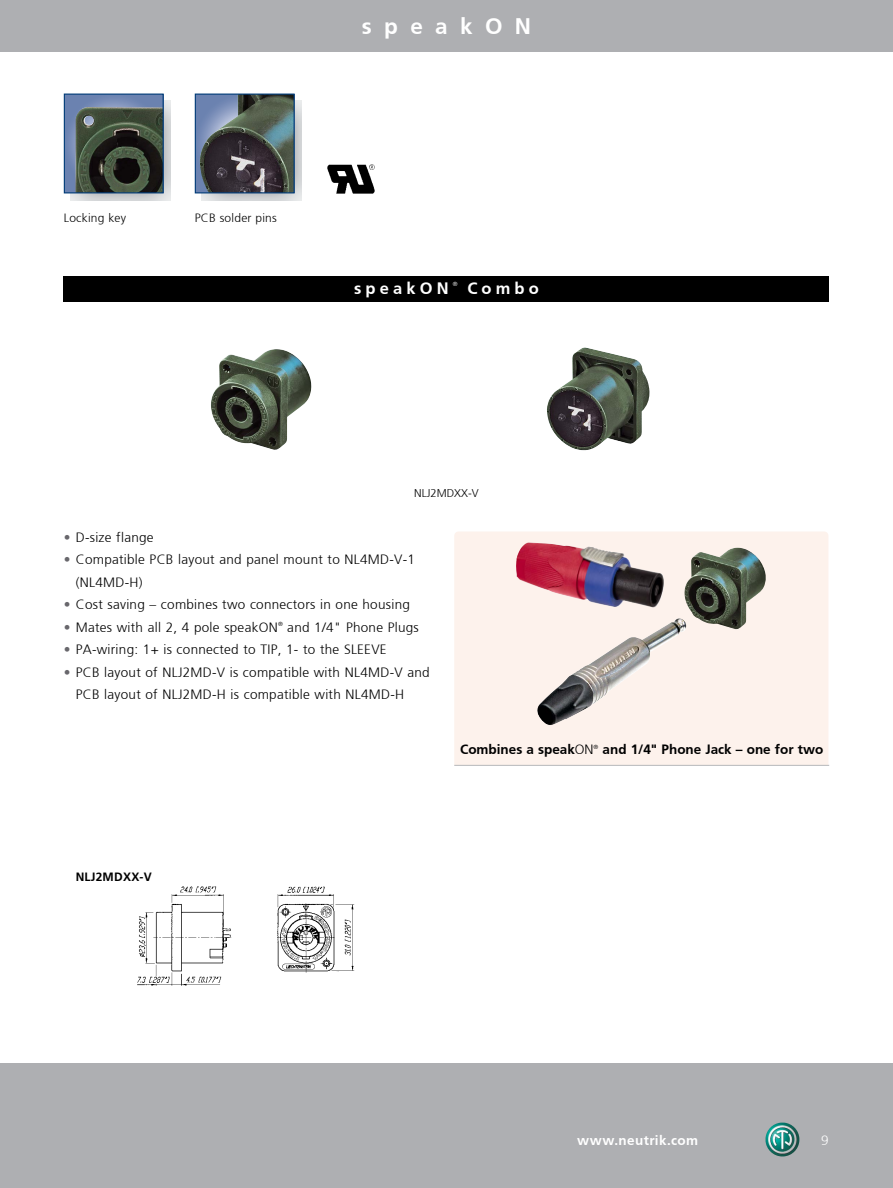
<style>
.page{position:relative;width:893px;height:1188px;background:#fff}
.page>*{position:absolute;margin:0;border:0;box-sizing:border-box;transform-origin:0 0}
.t1{font:700 22.5px "Frutiger";letter-spacing:.55em;color:#fff}
.t2{font:700 16.5px "Frutiger";letter-spacing:.25em;color:#fff}
.t3{font:300 13.5px/22.5px "Frutiger";letter-spacing:.02em;color:#000}
.t4{font:700 13.5px "Frutiger";color:#000}
.t5{font:700 13.5px "Frutiger";letter-spacing:.025em;color:#fff}
.t6{font:300 13.5px "Frutiger";color:#fff}
.t7{font:300 12px "Frutiger";letter-spacing:.02em;color:#000}
.t8{font:700 12px "Frutiger";letter-spacing:.02em;color:#000}
.t9{font:300 11.25px "Frutiger";color:#000}
.t10{font:300 6px "Frutiger";color:#000}
.t11{font:300 6px "Frutiger";color:#fff}
.s1{color:#68676c}
.s2{font-weight:300}
</style>
<div class="page">
<div style="left:13px;top:1063px;width:880px;height:125px;background:#aeafb2"></div>
<img style="left:765px;top:1123px;width:34px;height:33px">
<div style="left:0;top:1063px;width:13px;height:125px;background:#aeafb2"></div>
<div style="left:0;top:0;width:893px;height:51px;background:#aeafb2"></div>
<div style="left:454px;top:532px;width:374px;height:233px;background:#fdf2ec"></div>
<div style="left:64px;top:276px;width:765px;height:26px;background:#000"></div>
<img style="left:211px;top:349px;width:101px;height:101px">
<img style="left:683px;top:548px;width:85px;height:82px">
<img style="left:547px;top:347px;width:103px;height:104px">
<img style="left:137px;top:886px;width:218px;height:100px">
<img style="left:201px;top:100px;width:100px;height:100px">
<div style="left:195px;top:94px;width:99px;height:99px;background:#6b82b0"></div>
<img style="left:200px;top:96px;width:93px;height:95px">
<div style="left:195px;top:94px;width:100px;height:99px;border:1px solid #003c78"></div>
<img style="left:70px;top:100px;width:100px;height:100px">
<svg style="left:66px;top:96px;width:96px;height:95px;background:#7187b3"></svg>
<img style="left:75px;top:107px;width:87px;height:84px">
<div style="left:64px;top:94px;width:100px;height:99px;border:1px solid #003c78"></div>
<img style="left:328px;top:164px;width:47px;height:29px">
<img style="left:534px;top:618px;width:154px;height:109px">
<img style="left:515px;top:543px;width:150px;height:65px">
<hr style="left:454px;top:765px;width:375px;height:1px;background:#b6b8bb">
<p class="t7" style="left:64px;top:211px;width:64px">Locking key</p>
<p class="t7" style="left:195px;top:211px;width:84px">PCB solder pins</p>
<h1 class="t1" style="left:362px;top:13px;width:171px">speakON</h1>
<p class="t2" style="left:354px;top:279px;width:96px">speakON</p>
<p class="t11" style="left:453px;top:280px;width:6px">®</p>
<p class="t2" style="left:467px;top:279px;width:73px">Combo</p>
<p class="t9" style="left:414px;top:487px;width:66px">NLJ2MDXX-V</p>
<p class="t3" style="left:64px;top:526px;width:91px"><span class="s1">•</span> D-size flange</p>
<p class="t3" style="left:76px;top:548px;width:341px;text-indent:-12px"><span class="s1">•</span> Compatible PCB layout and panel mount to NL4MD-V-1 (NL4MD-H)</p>
<p class="t3" style="left:64px;top:593px;width:348px"><span class="s1">•</span> Cost saving – combines two connectors in one housing</p>
<p class="t3" style="left:64px;top:616px;width:215px"><span class="s1">•</span> Mates with all 2, 4 pole speakON</p>
<p class="t10" style="left:278px;top:621px;width:6px">®</p>
<p class="t3" style="left:287px;top:616px;width:133px">and 1/4" Phone Plugs</p>
<p class="t3" style="left:64px;top:638px;width:324px"><span class="s1">•</span> PA-wiring: 1+ is connected to TIP, 1- to the SLEEVE</p>
<p class="t3" style="left:76px;top:661px;width:355px;text-indent:-12px"><span class="s1">•</span> PCB layout of NLJ2MD-V is compatible with NL4MD-V and<br>PCB layout of NLJ2MD-H is compatible with NL4MD-H</p>
<p class="t4" style="left:460px;top:741px;width:135px">Combines a speak<span class="s2">ON</span></p>
<p class="t10" style="left:594px;top:744px;width:6px">®</p>
<p class="t4" style="left:603px;top:741px;width:222px">and 1/4" Phone Jack – one for two</p>
<p class="t8" style="left:76px;top:869px;width:78px">NLJ2MDXX-V</p>
<p class="t5" style="left:577px;top:1132px;width:123px">www.neutrik.com</p>
<p class="t6" style="left:821px;top:1132px;width:9px">9</p>
</div>
